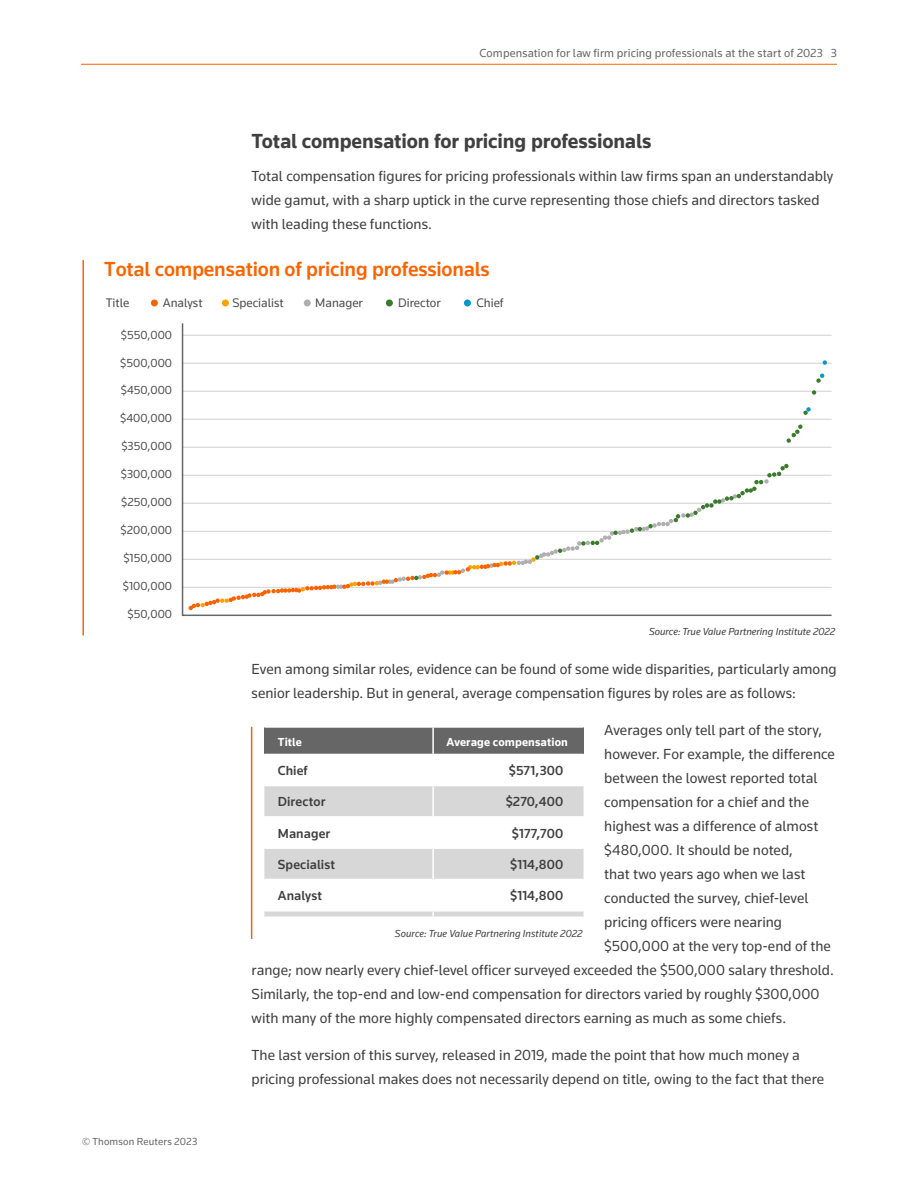
<style>
.page{position:relative;width:918px;height:1188px;background:#fff}
.page>*{position:absolute;margin:0;border:0;box-sizing:border-box;transform-origin:0 0}
.Body_heading{font:700 21px "Knowledge 2017";letter-spacing:-.005em;color:#404040}
.t1{font:500 21px "Knowledge 2017";letter-spacing:-.005em;color:#fa6400}
.Body_copy{font:15px/24px "Knowledge 2017";color:#404040}
.Body_copy-2{font:500 13.5px "Knowledge 2017";letter-spacing:.005em;color:#404040}
.t2{font:12.75px "Knowledge 2017";color:#4e4e4f}
.t3{font:12px "Knowledge 2017";color:#4e4e4f}
.t4{font:12px "Knowledge 2017";letter-spacing:.01em;color:#666}
.Body_copy-3{font:700 12px "Knowledge 2017";letter-spacing:.01em;color:#fff}
.Body_copy-4{font:italic 10.5px "Knowledge 2017";color:#404040}
.t5{font:10.5px "Knowledge 2017";letter-spacing:.015em;color:#666}
</style>
<div class="page">
<hr style="left:81px;top:64px;width:756px;height:1px;background:#fa6400">
<hr style="left:82px;top:260px;width:2px;height:375px;background:#fa6400">
<div style="left:151px;top:299px;width:7px;height:7px;background:#fa6400;border-radius:50%"></div>
<div style="left:222px;top:299px;width:7px;height:7px;background:#ffa100;border-radius:50%"></div>
<div style="left:304px;top:299px;width:7px;height:7px;background:#afafaf;border-radius:50%"></div>
<div style="left:386px;top:299px;width:7px;height:7px;background:#387c2b;border-radius:50%"></div>
<div style="left:464px;top:299px;width:7px;height:7px;background:#0099c4;border-radius:50%"></div>
<svg style="left:181px;top:323px;width:651px;height:293px"></svg>
<svg style="left:786px;top:424px;width:17px;height:19px"></svg>
<svg style="left:812px;top:390px;width:5px;height:5px"></svg>
<svg style="left:803px;top:407px;width:8px;height:8px"></svg>
<svg style="left:816px;top:373px;width:9px;height:10px"></svg>
<svg style="left:822px;top:360px;width:5px;height:5px"></svg>
<svg style="left:189px;top:464px;width:600px;height:146px"></svg>
<div style="left:264px;top:727px;width:169px;height:27px;background:#666"></div>
<div style="left:433px;top:727px;width:151px;height:27px;background:#666"></div>
<hr style="left:432px;top:728px;width:2px;height:26px;background:#fff">
<hr style="left:264px;top:727px;width:169px;height:1px;background:#fff">
<hr style="left:433px;top:727px;width:151px;height:1px;background:#fff">
<svg style="left:264px;top:786px;width:320px;height:131px"></svg>
<hr style="left:264px;top:916px;width:169px;height:2px;background:#fff">
<hr style="left:251px;top:727px;width:1px;height:212px;background:#fa6400">
<p class="t4" style="left:480px;top:45px;width:359px">Compensation for law firm pricing professionals at the start of 2023 3</p>
<p class="Body_heading" style="left:252px;top:128px;width:401px">Total compensation for pricing professionals</p>
<p class="Body_copy" style="left:252px;top:164px;width:583px">Total compensation figures for pricing professionals within law firms span an understandably wide gamut, with a sharp uptick in the curve representing those chiefs and directors tasked with leading these functions.</p>
<p class="t1" style="left:104px;top:256px;width:387px">Total compensation of pricing professionals</p>
<p class="t2" style="left:106px;top:295px;width:25px">Title</p>
<p class="t2" style="left:163px;top:295px;width:41px">Analyst</p>
<p class="t2" style="left:232px;top:295px;width:53px">Specialist</p>
<p class="t2" style="left:315px;top:295px;width:49px">Manager</p>
<p class="t2" style="left:398px;top:295px;width:44px">Director</p>
<p class="t2" style="left:476px;top:295px;width:29px">Chief</p>
<p class="t3" style="left:121px;top:327px;width:53px">$550,000</p>
<p class="t3" style="left:120px;top:355px;width:53px">$500,000</p>
<p class="t3" style="left:121px;top:383px;width:53px">$450,000</p>
<p class="t3" style="left:120px;top:411px;width:53px">$400,000</p>
<p class="t3" style="left:121px;top:439px;width:52px">$350,000</p>
<p class="t3" style="left:121px;top:467px;width:53px">$300,000</p>
<p class="t3" style="left:121px;top:495px;width:53px">$250,000</p>
<p class="t3" style="left:121px;top:523px;width:53px">$200,000</p>
<p class="t3" style="left:123px;top:550px;width:50px">$150,000</p>
<p class="t3" style="left:123px;top:578px;width:51px">$100,000</p>
<p class="t3" style="left:127px;top:606px;width:46px">$50,000</p>
<p class="t5" style="left:82px;top:1136px;width:117px">© Thomson Reuters 2023</p>
<p class="Body_copy-4" style="left:649px;top:625px;width:188px">Source: True Value Partnering Institute 2022</p>
<p class="Body_copy" style="left:252px;top:657px;width:587px">Even among similar roles, evidence can be found of some wide disparities, particularly among senior leadership. But in general, average compensation figures by roles are as follows:</p>
<p class="Body_copy" style="left:604px;top:718px;width:220px">Averages only tell part of the story,</p>
<p class="Body_copy" style="left:604px;top:742px;width:232px">however. For example, the difference</p>
<p class="Body_copy" style="left:604px;top:766px;width:215px">between the lowest reported total</p>
<p class="Body_copy" style="left:604px;top:790px;width:206px">compensation for a chief and the</p>
<p class="Body_copy" style="left:604px;top:814px;width:216px">highest was a difference of almost</p>
<p class="Body_copy" style="left:604px;top:838px;width:190px">$480,000. It should be noted,</p>
<p class="Body_copy" style="left:604px;top:862px;width:203px">that two years ago when we last</p>
<p class="Body_copy" style="left:604px;top:886px;width:206px">conducted the survey, chief-level</p>
<p class="Body_copy" style="left:604px;top:910px;width:179px">pricing officers were nearing</p>
<p class="Body_copy" style="left:604px;top:934px;width:228px">$500,000 at the very top-end of the</p>
<p class="Body_copy" style="left:252px;top:958px;width:584px">range; now nearly every chief-level officer surveyed exceeded the $500,000 salary threshold.</p>
<p class="Body_copy" style="left:252px;top:982px;width:569px">Similarly, the top-end and low-end compensation for directors varied by roughly $300,000</p>
<p class="Body_copy" style="left:252px;top:1006px;width:536px">with many of the more highly compensated directors earning as much as some chiefs.</p>
<p class="Body_copy" style="left:252px;top:1043px;width:574px">The last version of this survey, released in 2019, made the point that how much money a pricing professional makes does not necessarily depend on title, owing to the fact that there</p>
<p class="Body_copy-3" style="left:278px;top:735px;width:26px">Title</p>
<p class="Body_copy-3" style="left:447px;top:735px;width:123px">Average compensation</p>
<p class="Body_copy-2" style="left:278px;top:762px;width:31px">Chief</p>
<p class="Body_copy-2" style="left:509px;top:762px;width:56px">$571,300</p>
<p class="Body_copy-2" style="left:278px;top:794px;width:49px">Director</p>
<p class="Body_copy-2" style="left:506px;top:794px;width:59px">$270,400</p>
<p class="Body_copy-2" style="left:278px;top:825px;width:54px">Manager</p>
<p class="Body_copy-2" style="left:512px;top:825px;width:53px">$177,700</p>
<p class="Body_copy-2" style="left:278px;top:856px;width:59px">Specialist</p>
<p class="Body_copy-2" style="left:510px;top:856px;width:55px">$114,800</p>
<p class="Body_copy-2" style="left:278px;top:888px;width:46px">Analyst</p>
<p class="Body_copy-2" style="left:510px;top:888px;width:55px">$114,800</p>
<p class="Body_copy-4" style="left:395px;top:927px;width:189px">Source: True Value Partnering Institute 2022</p>
</div>
